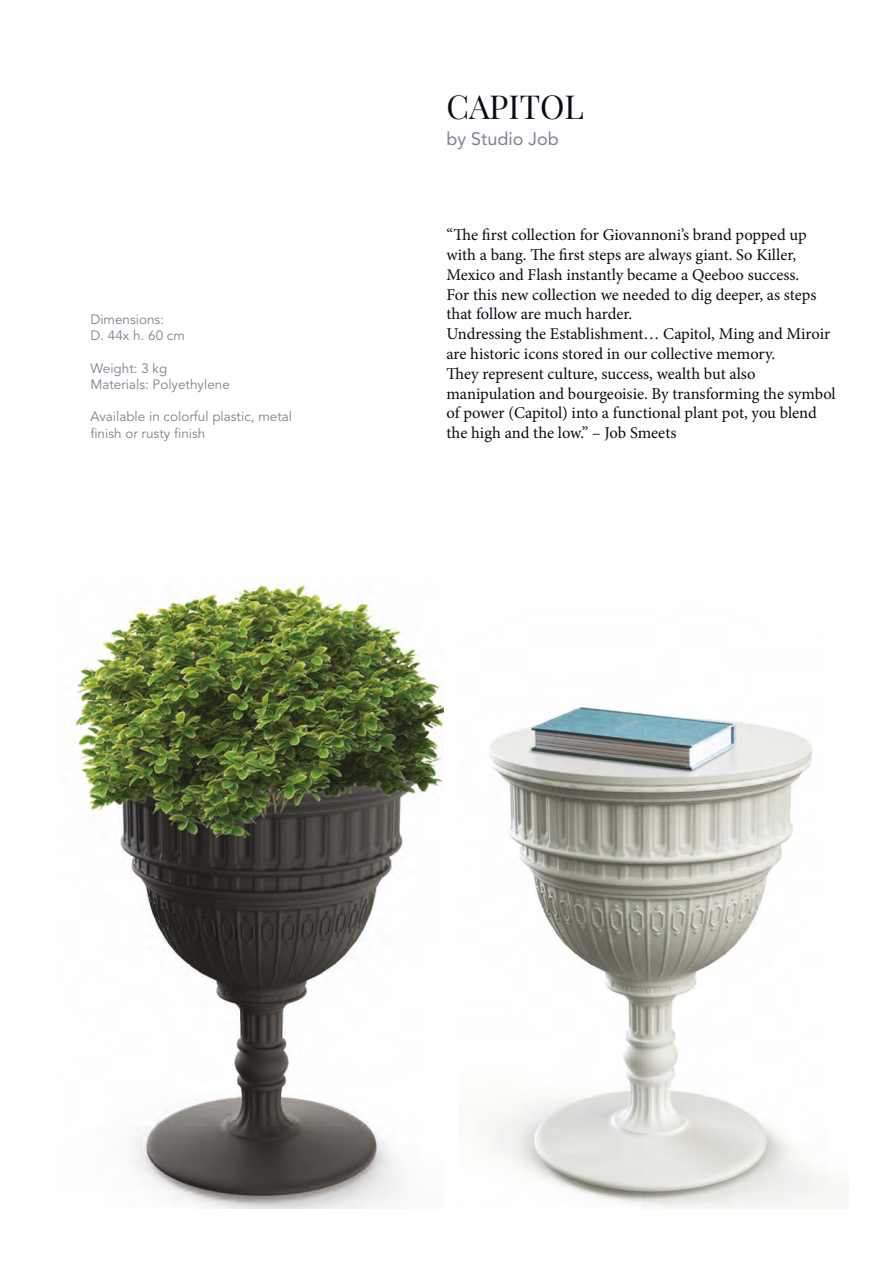
<style>
.page{position:relative;width:893px;height:1263px;background:#fff}
.page>*{position:absolute;margin:0;border:0;box-sizing:border-box;transform-origin:0 0}
.t1{font:33px "Playfair Display SC";color:#100915}
.t2{font:18px "Avenir LT Std";color:#828090}
.t3{font:16.5px/19.8px "Minion Pro";letter-spacing:-.005em;color:#100915}
.t4{font:13.5px/16.2px "Avenir LT Std";color:#828090}
</style>
<div class="page">
<img style="left:478px;top:707px;width:371px;height:502px">
<img style="left:75px;top:584px;width:369px;height:625px">
<p class="t4" style="left:90px;top:312px;width:75px">Dimensions:</p>
<p class="t4" style="left:90px;top:328px;width:96px">D. 44x h. 60 cm</p>
<p class="t4" style="left:90px;top:360px;width:79px">Weight: 3 kg</p>
<p class="t4" style="left:90px;top:377px;width:141px">Materials: Polyethylene</p>
<p class="t4" style="left:90px;top:409px;width:203px">Available in colorful plastic, metal finish or rusty finish</p>
<p class="t1" style="left:446px;top:87px;width:139px">CAPITOL</p>
<p class="t2" style="left:446px;top:128px;width:114px">by Studio Job</p>
<p class="t3" style="left:446px;top:225px;width:362px">“The first collection for Giovannoni’s brand popped up with a bang. The first steps are always giant. So Killer,<br>Mexico and Flash instantly became a Qeeboo success.</p>
<p class="t3" style="left:446px;top:284px;width:372px">For this new collection we needed to dig deeper, as steps that follow are much harder.</p>
<p class="t3" style="left:446px;top:324px;width:385px">Undressing the Establishment… Capitol, Ming and Miroir are historic icons stored in our collective memory.</p>
<p class="t3" style="left:446px;top:364px;width:391px">They represent culture, success, wealth but also manipulation and bourgeoisie. By transforming the symbol of power (Capitol) into a functional plant pot, you blend the high and the low.” – Job Smeets</p>
</div>
